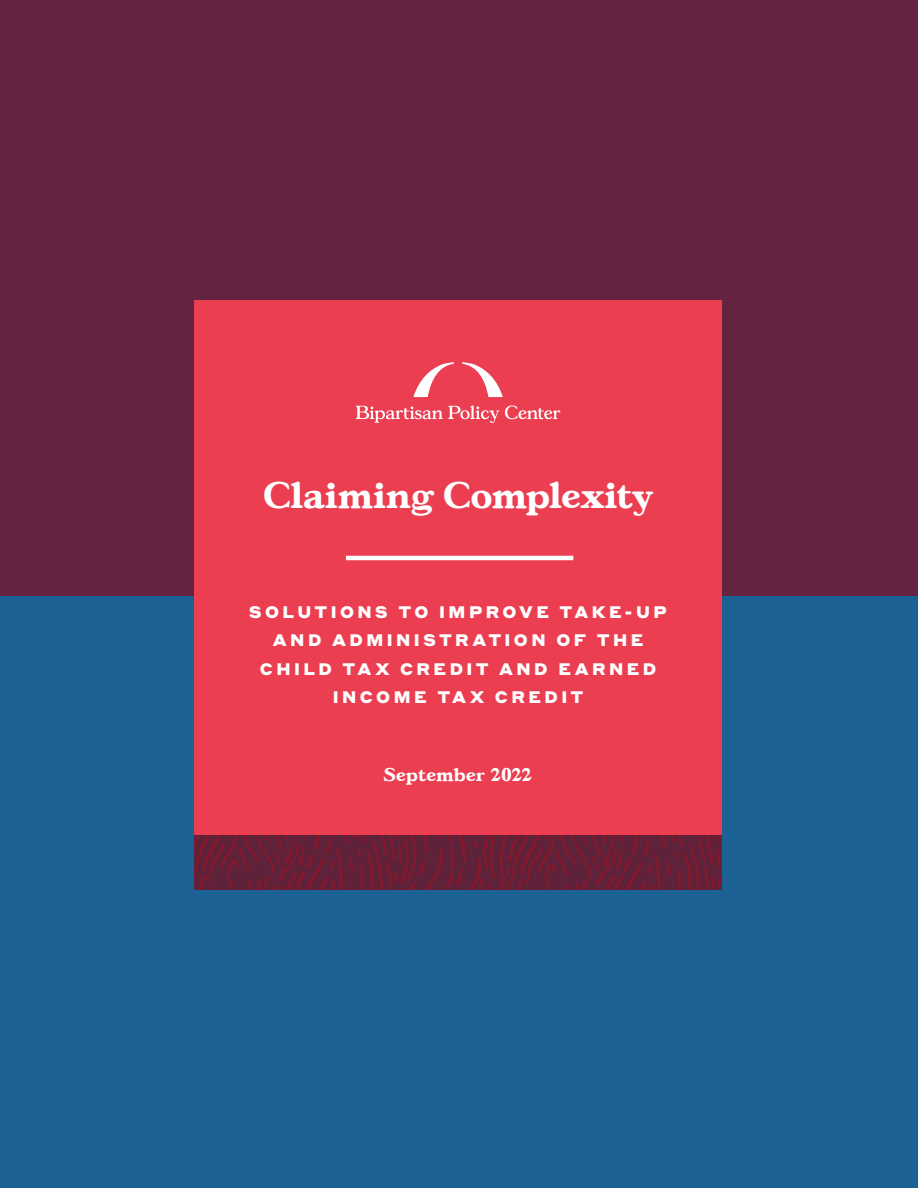
<style>
.page{position:relative;width:918px;height:1188px;background:#fff}
.page>*{position:absolute;margin:0;border:0;box-sizing:border-box;transform-origin:0 0}
.Cover_-_Title{font:700 36px "Gascogne TS";letter-spacing:.015em;color:#fff}
.Cover_-_Date{font:700 18px "Gascogne TS";letter-spacing:.025em;color:#fff}
.Cover_-_Subtitle{font:900 16.5px/28.5px "Styrene A";letter-spacing:.21em;color:#fff;text-align:center}
</style>
<div class="page">
<div style="left:0;top:596px;width:918px;height:592px;background:#1b6194"></div>
<div style="left:0;top:0;width:918px;height:596px;background:#642340"></div>
<div style="left:194px;top:301px;width:528px;height:542px;background:#eb3e51"></div>
<hr style="left:346px;top:556px;width:227px;height:4px;background:#fff">
<svg style="left:356px;top:405px;width:143px;height:18px"></svg>
<svg style="left:505px;top:406px;width:55px;height:13px"></svg>
<svg style="left:462px;top:362px;width:41px;height:35px"></svg>
<svg style="left:413px;top:362px;width:41px;height:35px"></svg>
<img style="left:194px;top:836px;width:528px;height:54px">
<p class="Cover_-_Title" style="left:264px;top:472px;width:391px">Claiming Complexity</p>
<p class="Cover_-_Subtitle" style="left:249px;top:596px;width:419px">SOLUTIONS TO IMPROVE TAKE-UP<br>AND ADMINISTRATION OF THE<br>CHILD TAX CREDIT AND EARNED<br>INCOME TAX CREDIT</p>
<p class="Cover_-_Date" style="left:384px;top:763px;width:149px">September 2022</p>
</div>
